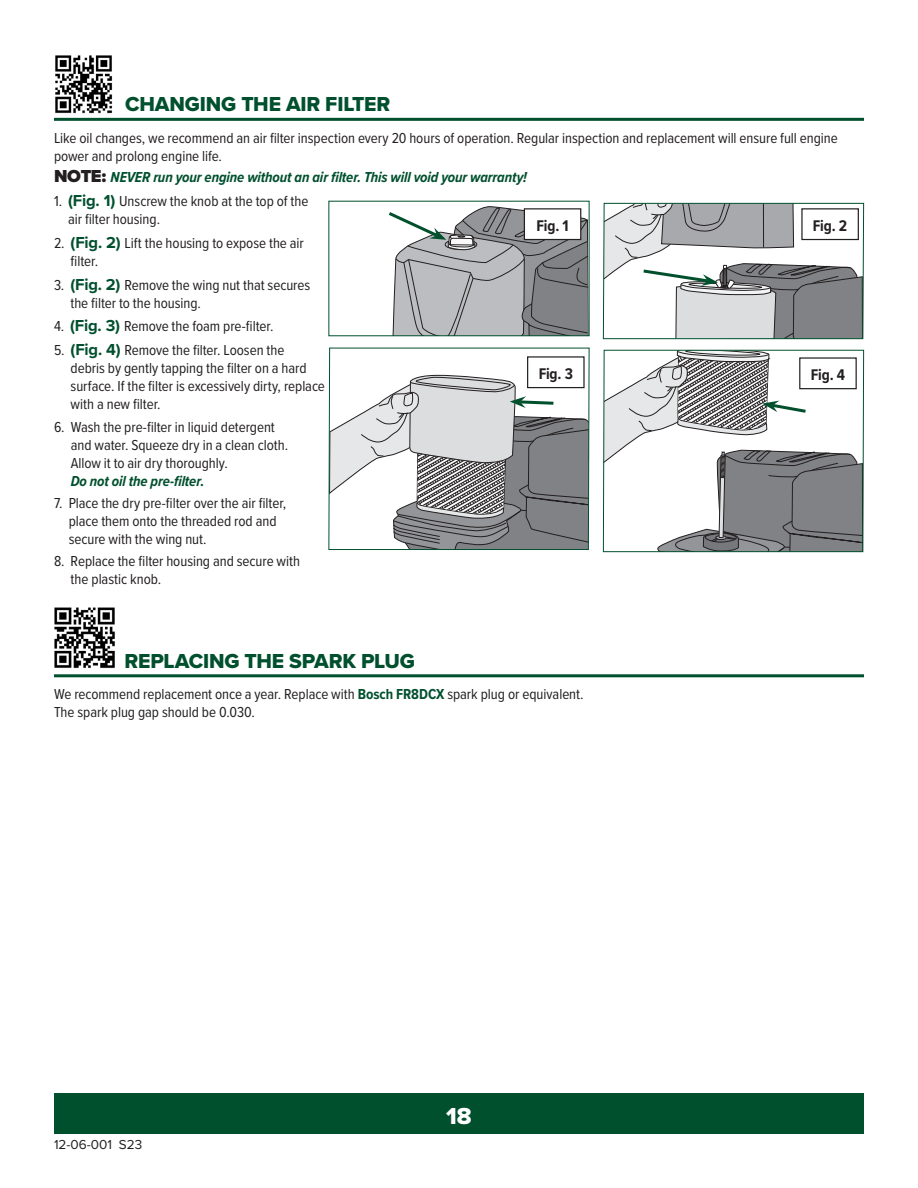
<style>
.page{position:relative;width:918px;height:1188px;background:#fff}
.page>*{position:absolute;margin:0;border:0;box-sizing:border-box;transform-origin:0 0}
.t1{font:24px "Proxima Nova Extrabld";color:#fff}
.Chapter_Subhead{font:21px "Proxima Nova Extrabld";letter-spacing:-.01em;color:#00502e}
.Figures{font:700 16.05px "Proxima Nova Cond";letter-spacing:-.01em;color:#231f20}
.Body{font:15px/18px "Proxima Nova Cond";letter-spacing:-.005em;color:#231f20}
.Body-2{font:italic 700 15px "Proxima Nova Cond";letter-spacing:-.005em;color:#00502e}
.t2{font:13.5px "Proxima Nova";color:#231f20}
.s1{font-family:"Proxima Nova";font-weight:900;font-style:normal;font-size:18px;color:#231f20}
.s2{font-family:"Proxima Nova";font-weight:700;font-size:16.5px;color:#00502e}
.s3{font-weight:700;font-style:italic;color:#00502e}
.s4{font-weight:700;color:#00502e}
</style>
<div class="page">
<div style="left:54px;top:1094px;width:810px;height:40px;background:#00502e"></div>
<hr style="left:54px;top:118px;width:810px;height:3px;background:#00502e">
<hr style="left:54px;top:674px;width:810px;height:3px;background:#00502e">
<img style="left:55px;top:55px;width:58px;height:59px">
<img style="left:54px;top:607px;width:61px;height:61px">
<svg style="left:385px;top:201px;width:204px;height:135px"></svg>
<svg style="left:603px;top:350px;width:261px;height:202px"></svg>
<svg style="left:329px;top:348px;width:260px;height:202px"></svg>
<svg style="left:603px;top:203px;width:261px;height:136px"></svg>
<div style="left:524px;top:209px;width:57px;height:31px;background:#fff"></div>
<div style="left:524px;top:208px;width:57px;height:32px;border:1px solid #231f20"></div>
<div style="left:528px;top:357px;width:56px;height:31px;background:#fff"></div>
<div style="left:527px;top:356px;width:58px;height:32px;border:1px solid #231f20"></div>
<div style="left:802px;top:209px;width:56px;height:31px;background:#fff"></div>
<div style="left:801px;top:208px;width:58px;height:32px;border:1px solid #231f20"></div>
<div style="left:800px;top:358px;width:56px;height:31px;background:#fff"></div>
<div style="left:799px;top:357px;width:58px;height:32px;border:1px solid #231f20"></div>
<p class="Chapter_Subhead" style="left:125px;top:88px;width:267px">CHANGING THE AIR FILTER</p>
<p class="Body" style="left:54px;top:128px;width:785px">Like oil changes, we recommend an air filter inspection every 20 hours of operation. Regular inspection and replacement will ensure full engine power and prolong engine life.</p>
<p class="Body-2" style="left:54px;top:166px;width:475px"><span class="s1">NOTE:</span> NEVER run your engine without an air filter. This will void your warranty!</p>
<p class="Body" style="left:68px;top:191px;width:242px;text-indent:-14px">1. <span class="s2">(Fig. 1)</span> Unscrew the knob at the top of the air filter housing.</p>
<p class="Body" style="left:71px;top:233px;width:235px;text-indent:-17px">2. <span class="s2">(Fig. 2)</span> Lift the housing to expose the air filter.</p>
<p class="Body" style="left:70px;top:275px;width:241px;text-indent:-16px">3. <span class="s2">(Fig. 2)</span> Remove the wing nut that secures the filter to the housing.</p>
<p class="Body" style="left:54px;top:317px;width:221px">4. <span class="s2">(Fig. 3)</span> Remove the foam pre-filter.</p>
<p class="Body" style="left:71px;top:341px;width:256px;text-indent:-17px">5. <span class="s2">(Fig. 4)</span> Remove the filter. Loosen the<br>debris by gently tapping the filter on a hard surface. If the filter is excessively dirty, replace with a new filter.</p>
<p class="Body" style="left:71px;top:417px;width:219px;text-indent:-17px">6. Wash the pre-filter in liquid detergent and water. Squeeze dry in a clean cloth.<br>Allow it to air dry thoroughly.<br><span class="s3">Do not oil the pre-filter</span><span class="s4">.</span></p>
<p class="Body" style="left:69px;top:493px;width:219px;text-indent:-15px">7. Place the dry pre-filter over the air filter, place them onto the threaded rod and secure with the wing nut.</p>
<p class="Body" style="left:71px;top:552px;width:231px;text-indent:-17px">8. Replace the filter housing and secure with the plastic knob.</p>
<p class="Figures" style="left:537px;top:213px;width:34px">Fig. 1</p>
<p class="Figures" style="left:813px;top:213px;width:36px">Fig. 2</p>
<p class="Figures" style="left:539px;top:361px;width:36px">Fig. 3</p>
<p class="Figures" style="left:811px;top:363px;width:36px">Fig. 4</p>
<p class="Chapter_Subhead" style="left:124px;top:645px;width:292px">REPLACING THE SPARK PLUG</p>
<p class="Body" style="left:54px;top:684px;width:531px">We recommend replacement once a year. Replace with <span class="s4">Bosch FR8DCX</span> spark plug or equivalent.<br>The spark plug gap should be 0.030.</p>
<p class="t2" style="left:54px;top:1135px;width:90px">12-06-001 S23</p>
<h1 class="t1" style="left:446px;top:1098px;width:27px">18</h1>
</div>
